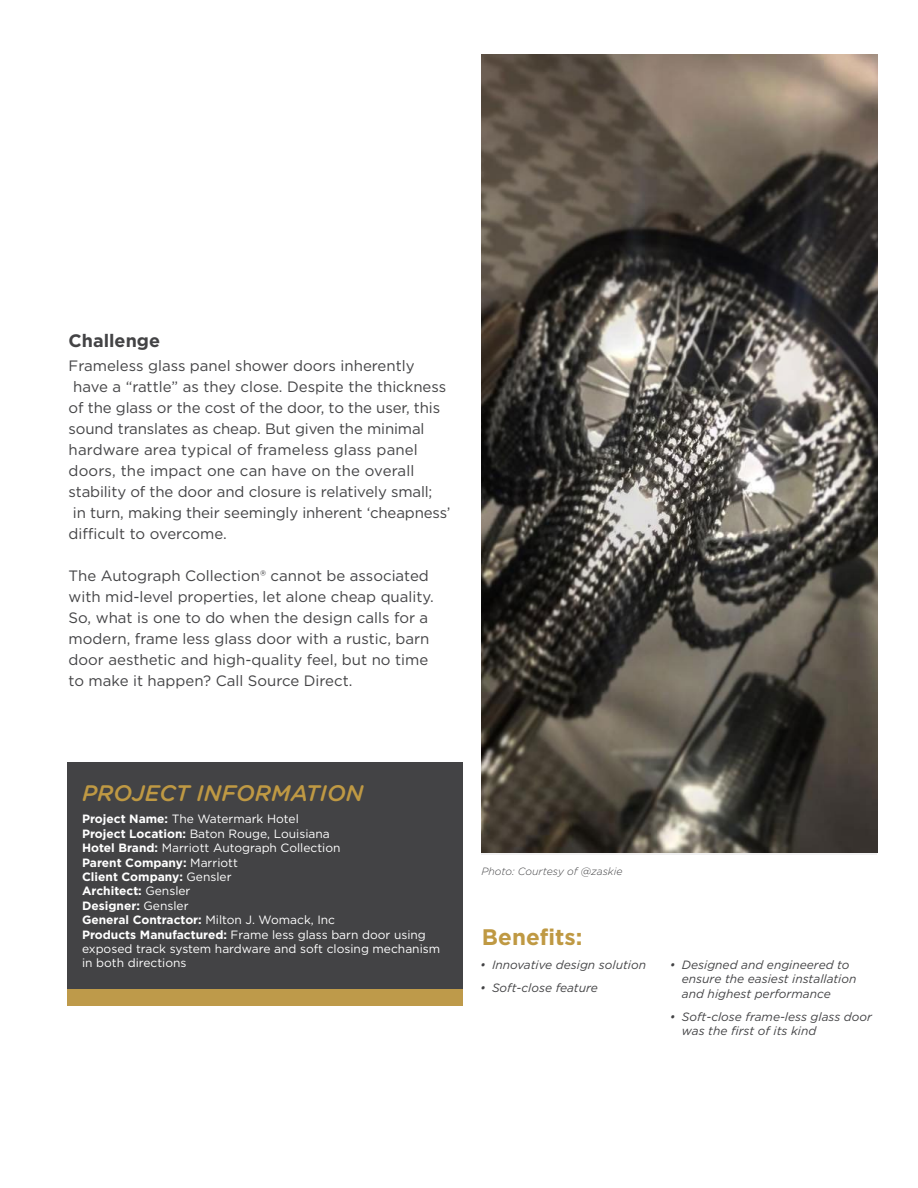
<style>
.page{position:relative;width:918px;height:1188px;background:#fff}
.page>*{position:absolute;margin:0;border:0;box-sizing:border-box;transform-origin:0 0}
.t1{font:italic 500 22.5px "Gotham Rounded";color:#bf9943}
.t2{font:700 22.5px "Gotham";color:#bf9943}
.t3{font:700 18px "Gotham";color:#434345}
.t4{font:15px/21px "Gotham";color:#434345}
.t5{font:12px/14.4px "Gotham";color:#fff}
.t6{font:italic 12px/14.4px "Gotham";color:#434345}
.t7{font:italic 300 10.5px "Gotham";color:#434345}
.s1{font-weight:700}
</style>
<div class="page">
<img style="left:482px;top:54px;width:396px;height:799px">
<div style="left:68px;top:762px;width:396px;height:227px;background:#434345"></div>
<div style="left:68px;top:989px;width:396px;height:17px;background:#be9a4a"></div>
<p class="t3" style="left:69px;top:329px;width:93px">Challenge</p>
<p class="t4" style="left:69px;top:355px;width:348px">Frameless glass panel shower doors inherently</p>
<p class="t4" style="left:73px;top:376px;width:375px">have a “rattle” as they close. Despite the thickness</p>
<p class="t4" style="left:69px;top:397px;width:373px">of the glass or the cost of the door, to the user, this</p>
<p class="t4" style="left:69px;top:418px;width:357px">sound translates as cheap. But given the minimal</p>
<p class="t4" style="left:69px;top:439px;width:351px">hardware area typical of frameless glass panel</p>
<p class="t4" style="left:69px;top:460px;width:347px">doors, the impact one can have on the overall</p>
<p class="t4" style="left:69px;top:481px;width:365px">stability of the door and closure is relatively small;</p>
<p class="t4" style="left:73px;top:502px;width:379px">in turn, making their seemingly inherent ‘cheapness’</p>
<p class="t4" style="left:69px;top:523px;width:160px">difficult to overcome.</p>
<p class="t4" style="left:69px;top:565px;width:367px">The Autograph Collection® cannot be associated with mid-level properties, let alone cheap quality.<br>So, what is one to do when the design calls for a modern, frame less glass door with a rustic, barn door aesthetic and high-quality feel, but no time to make it happen? Call Source Direct.</p>
<h1 class="t1" style="left:82px;top:777px;width:283px">PROJECT INFORMATION</h1>
<p class="t5" style="left:82px;top:812px;width:360px"><span class="s1">Project Name:</span> The Watermark Hotel<br><span class="s1">Project Location:</span> Baton Rouge, Louisiana<br><span class="s1">Hotel Brand:</span> Marriott Autograph Collection<br><span class="s1">Parent Company:</span> Marriott<br><span class="s1">Client Company:</span> Gensler<br><span class="s1">Architect:</span> Gensler<br><span class="s1">Designer:</span> Gensler<br><span class="s1">General Contractor:</span> Milton J. Womack, Inc<br><span class="s1">Products Manufactured:</span> Frame less glass barn door using exposed track system hardware and soft closing mechanism in both directions</p>
<p class="t7" style="left:482px;top:864px;width:143px">Photo: Courtesy of @zaskie</p>
<h1 class="t2" style="left:482px;top:922px;width:102px">Benefits:</h1>
<p class="t6" style="left:480px;top:957px;width:168px">• Innovative design solution</p>
<p class="t6" style="left:480px;top:980px;width:119px">• Soft-close feature</p>
<p class="t6" style="left:682px;top:957px;width:176px;text-indent:-12px">• Designed and engineered to ensure the easiest installation and highest performance</p>
<p class="t6" style="left:682px;top:1009px;width:192px;text-indent:-12px">• Soft-close frame-less glass door was the first of its kind</p>
</div>
